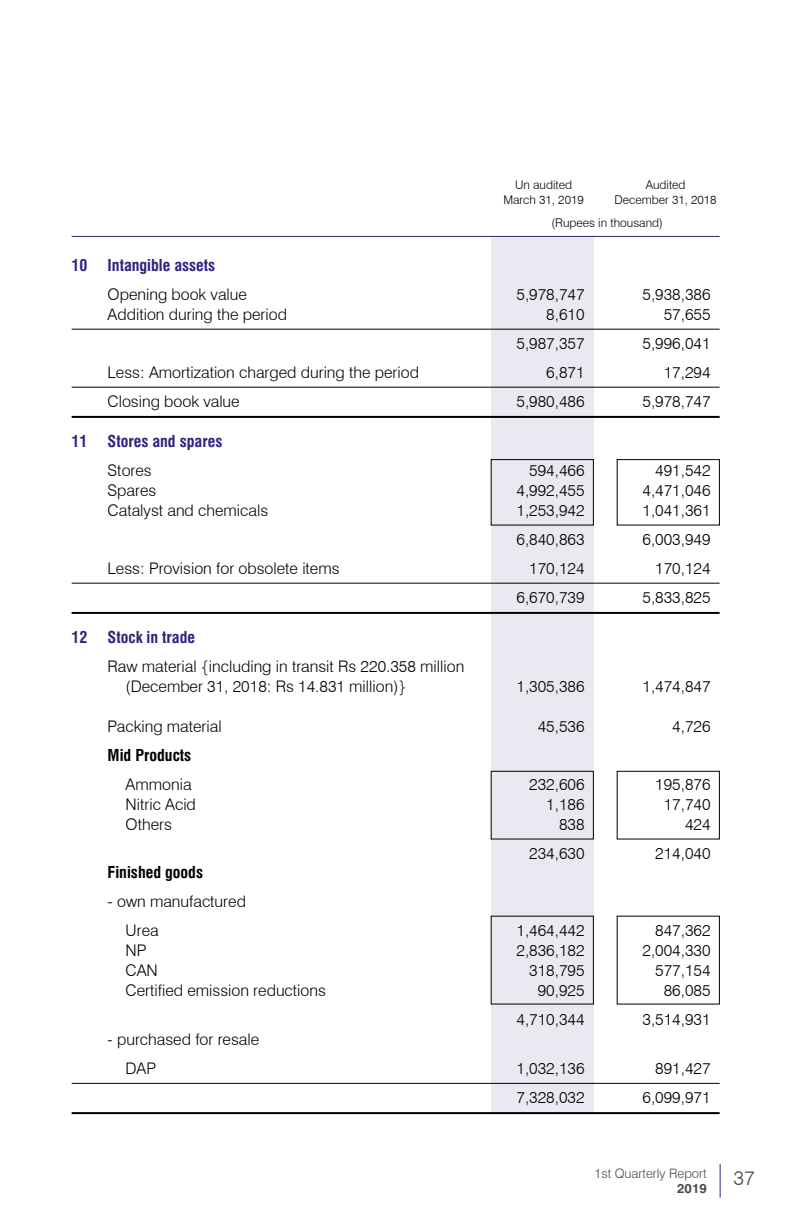
<style>
.page{position:relative;width:792px;height:1224px;background:#fff}
.page>*{position:absolute;margin:0;border:0;box-sizing:border-box;transform-origin:0 0}
.t1{font:300 20px "Swiss 721 BT";color:#494948}
.t2{font:300 16px/29px "Swiss 721 BT";color:#000}
.t3{font:700 condensed 16px "Swiss 721 BT";color:#2e247f}
.t4{font:700 condensed 16px "Swiss 721 BT";color:#000}
.t5{font:300 13px "Swiss 721 BT";color:#494948}
.t6{font:700 13px "Swiss 721 BT";color:#494948}
.t7{font:300 12px/23.4px "Swiss 721 BT";color:#000}
</style>
<div class="page">
<hr style="left:720px;top:1164px;width:1px;height:34px;background:#2e247f">
<div style="left:491px;top:236px;width:103px;height:877px;background:#eae9f2"></div>
<hr style="left:72px;top:236px;width:648px;height:1px;background:#2e247f">
<hr style="left:72px;top:329px;width:648px;height:1px;background:#000">
<hr style="left:72px;top:387px;width:648px;height:1px;background:#000">
<hr style="left:72px;top:416px;width:648px;height:2px;background:#000">
<hr style="left:72px;top:583px;width:648px;height:1px;background:#000">
<hr style="left:72px;top:612px;width:648px;height:2px;background:#000">
<hr style="left:72px;top:1083px;width:648px;height:1px;background:#000">
<hr style="left:72px;top:1112px;width:648px;height:2px;background:#000">
<div style="left:617px;top:771px;width:103px;height:68px;border:1px solid #000"></div>
<div style="left:491px;top:771px;width:103px;height:68px;border:1px solid #000"></div>
<div style="left:617px;top:459px;width:103px;height:66px;border:1px solid #000"></div>
<div style="left:491px;top:459px;width:103px;height:66px;border:1px solid #000"></div>
<p class="t7" style="left:515px;top:173px;width:58px">Un audited</p>
<p class="t7" style="left:646px;top:173px;width:41px">Audited</p>
<p class="t7" style="left:503px;top:187px;width:82px">March 31, 2019</p>
<p class="t7" style="left:552px;top:187px;width:167px;text-indent:63px">December 31, 2018 (Rupees in thousand)</p>
<p class="t3" style="left:72px;top:256px;width:17px">10</p>
<p class="t3" style="left:108px;top:256px;width:109px">Intangible assets</p>
<p class="t2" style="left:108px;top:280px;width:141px">Opening book value</p>
<p class="t2" style="left:517px;top:280px;width:70px">5,978,747</p>
<p class="t2" style="left:643px;top:280px;width:70px">5,938,386</p>
<p class="t2" style="left:108px;top:300px;width:181px">Addition during the period</p>
<p class="t2" style="left:546px;top:300px;width:40px">8,610</p>
<p class="t2" style="left:664px;top:300px;width:48px">57,655</p>
<p class="t2" style="left:517px;top:329px;width:70px">5,987,357</p>
<p class="t2" style="left:643px;top:329px;width:70px">5,996,041</p>
<p class="t2" style="left:108px;top:358px;width:313px">Less: Amortization charged during the period</p>
<p class="t2" style="left:546px;top:358px;width:40px">6,871</p>
<p class="t2" style="left:664px;top:358px;width:48px">17,294</p>
<p class="t2" style="left:108px;top:387px;width:134px">Closing book value</p>
<p class="t2" style="left:517px;top:387px;width:70px">5,980,486</p>
<p class="t2" style="left:643px;top:387px;width:70px">5,978,747</p>
<p class="t3" style="left:72px;top:431px;width:17px">11</p>
<p class="t3" style="left:108px;top:431px;width:116px">Stores and spares</p>
<p class="t2" style="left:108px;top:456px;width:46px">Stores</p>
<p class="t2" style="left:529px;top:456px;width:57px">594,466</p>
<p class="t2" style="left:655px;top:456px;width:57px">491,542</p>
<p class="t2" style="left:108px;top:476px;width:50px">Spares</p>
<p class="t2" style="left:517px;top:476px;width:70px">4,992,455</p>
<p class="t2" style="left:643px;top:476px;width:70px">4,471,046</p>
<p class="t2" style="left:108px;top:496px;width:162px">Catalyst and chemicals</p>
<p class="t2" style="left:517px;top:496px;width:70px">1,253,942</p>
<p class="t2" style="left:643px;top:496px;width:70px">1,041,361</p>
<p class="t2" style="left:517px;top:525px;width:70px">6,840,863</p>
<p class="t2" style="left:643px;top:525px;width:70px">6,003,949</p>
<p class="t2" style="left:108px;top:554px;width:234px">Less: Provision for obsolete items</p>
<p class="t2" style="left:529px;top:554px;width:57px">170,124</p>
<p class="t2" style="left:655px;top:554px;width:57px">170,124</p>
<p class="t2" style="left:517px;top:583px;width:70px">6,670,739</p>
<p class="t2" style="left:643px;top:583px;width:70px">5,833,825</p>
<p class="t3" style="left:72px;top:627px;width:17px">12</p>
<p class="t3" style="left:108px;top:627px;width:89px">Stock in trade</p>
<p class="t2" style="left:126px;top:656px;width:340px;line-height:20px;text-indent:-18px">Raw material {including in transit Rs 220.358 million (December 31, 2018: Rs 14.831 million)}</p>
<p class="t2" style="left:517px;top:672px;width:70px">1,305,386</p>
<p class="t2" style="left:643px;top:672px;width:70px">1,474,847</p>
<p class="t2" style="left:108px;top:712px;width:116px">Packing material</p>
<p class="t2" style="left:538px;top:712px;width:48px">45,536</p>
<p class="t2" style="left:672px;top:712px;width:40px">4,726</p>
<p class="t4" style="left:108px;top:745px;width:85px">Mid Products</p>
<p class="t2" style="left:126px;top:770px;width:67px">Ammonia</p>
<p class="t2" style="left:529px;top:770px;width:57px">232,606</p>
<p class="t2" style="left:655px;top:770px;width:57px">195,876</p>
<p class="t2" style="left:126px;top:790px;width:72px">Nitric Acid</p>
<p class="t2" style="left:546px;top:790px;width:40px">1,186</p>
<p class="t2" style="left:664px;top:790px;width:48px">17,740</p>
<p class="t2" style="left:126px;top:810px;width:48px">Others</p>
<p class="t2" style="left:559px;top:810px;width:27px">838</p>
<p class="t2" style="left:685px;top:810px;width:27px">424</p>
<p class="t2" style="left:529px;top:839px;width:57px">234,630</p>
<p class="t2" style="left:655px;top:839px;width:57px">214,040</p>
<p class="t4" style="left:108px;top:863px;width:97px">Finished goods</p>
<p class="t2" style="left:126px;top:887px;width:122px;text-indent:-18px">- own manufactured<br>Urea</p>
<p class="t2" style="left:517px;top:916px;width:70px">1,464,442</p>
<p class="t2" style="left:655px;top:916px;width:57px">847,362</p>
<p class="t2" style="left:126px;top:936px;width:22px">NP</p>
<p class="t2" style="left:517px;top:936px;width:70px">2,836,182</p>
<p class="t2" style="left:643px;top:936px;width:70px">2,004,330</p>
<p class="t2" style="left:126px;top:956px;width:34px">CAN</p>
<p class="t2" style="left:529px;top:956px;width:57px">318,795</p>
<p class="t2" style="left:655px;top:956px;width:57px">577,154</p>
<p class="t2" style="left:126px;top:976px;width:202px">Certified emission reductions</p>
<p class="t2" style="left:538px;top:976px;width:48px">90,925</p>
<p class="t2" style="left:664px;top:976px;width:48px">86,085</p>
<p class="t2" style="left:517px;top:1005px;width:70px">4,710,344</p>
<p class="t2" style="left:643px;top:1005px;width:70px">3,514,931</p>
<p class="t2" style="left:126px;top:1025px;width:135px;text-indent:-18px">- purchased for resale<br>DAP</p>
<p class="t2" style="left:517px;top:1054px;width:70px">1,032,136</p>
<p class="t2" style="left:655px;top:1054px;width:57px">891,427</p>
<p class="t2" style="left:517px;top:1083px;width:70px">7,328,032</p>
<p class="t2" style="left:643px;top:1083px;width:70px">6,099,971</p>
<p class="t5" style="left:594px;top:1165px;width:114px">1st Quarterly Report</p>
<p class="t6" style="left:677px;top:1181px;width:31px">2019</p>
<p class="t1" style="left:734px;top:1166px;width:23px">37</p>
</div>
